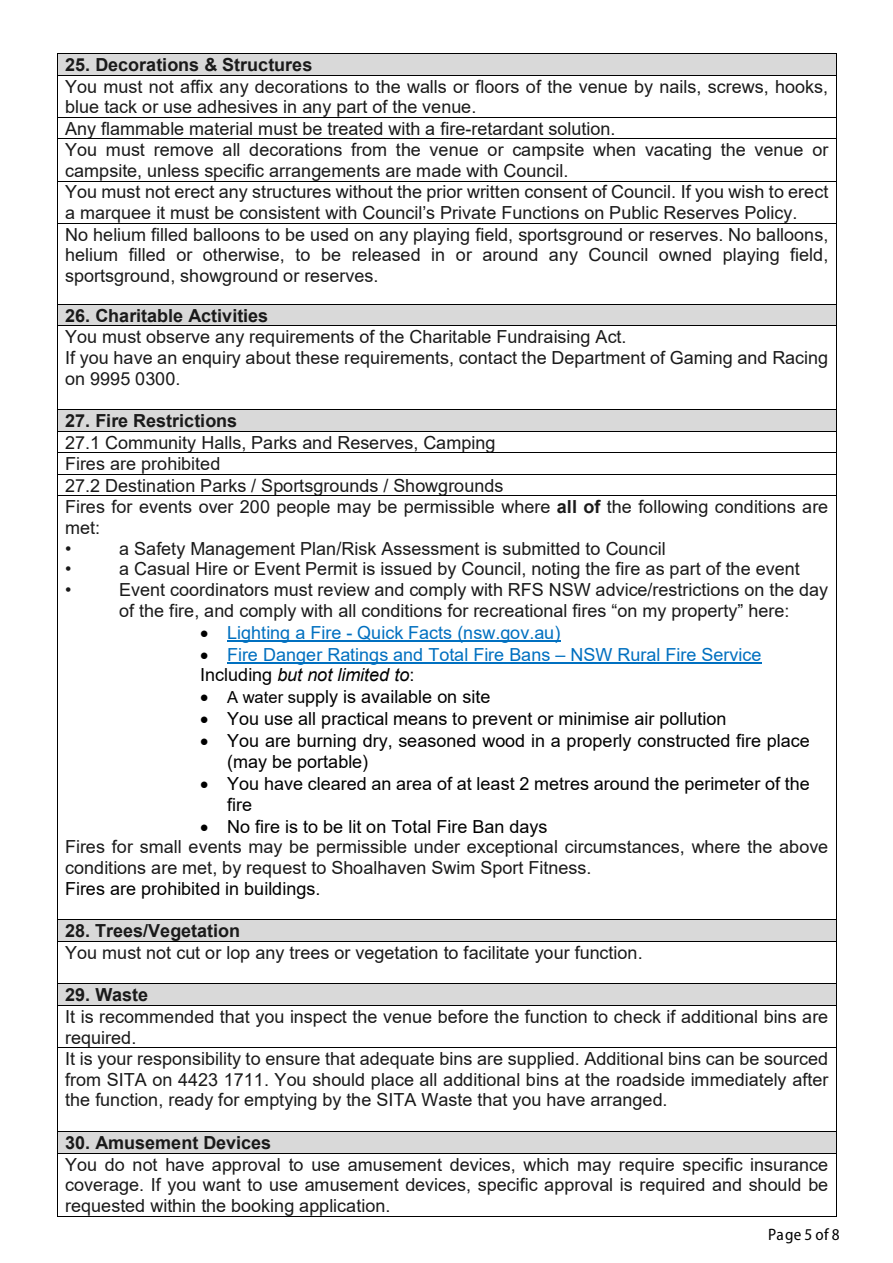
<style>
.page{position:relative;width:893px;height:1263px;background:#fff}
.page>*{position:absolute;margin:0;border:0;box-sizing:border-box;transform-origin:0 0}
.t1{font:18px/21.1px "Arial";color:#1a1a1a}
.t2{font:18px/20.7px "Arial";color:#000}
.t3{font:18px/20.7px "Arial";color:#0070c0}
.t4{font:semi-condensed 16.5px "Myriad Pro";letter-spacing:.02em;color:#000}
.s1{font-weight:700}
.s2{color:#000}
.s3{font-style:italic;color:#000}
.s4{font-size:16.5px}
</style>
<div class="page">
<div style="left:65px;top:54px;width:763px;height:21px;background:#d9d9d9"></div>
<hr style="left:58px;top:53px;width:778px;height:1px;background:#000">
<svg style="left:57px;top:53px;width:1px;height:23px"></svg>
<hr style="left:58px;top:75px;width:778px;height:1px;background:#000">
<svg style="left:836px;top:53px;width:1px;height:23px"></svg>
<hr style="left:57px;top:76px;width:1px;height:41px;background:#000">
<hr style="left:836px;top:76px;width:1px;height:41px;background:#000">
<hr style="left:58px;top:117px;width:778px;height:1px;background:#000">
<svg style="left:57px;top:117px;width:1px;height:22px"></svg>
<hr style="left:58px;top:138px;width:778px;height:1px;background:#000">
<svg style="left:836px;top:117px;width:1px;height:22px"></svg>
<hr style="left:57px;top:139px;width:1px;height:42px;background:#000">
<hr style="left:836px;top:139px;width:1px;height:42px;background:#000">
<hr style="left:58px;top:181px;width:778px;height:1px;background:#000">
<hr style="left:57px;top:182px;width:1px;height:41px;background:#000">
<hr style="left:836px;top:182px;width:1px;height:41px;background:#000">
<hr style="left:58px;top:223px;width:778px;height:1px;background:#000">
<hr style="left:57px;top:224px;width:1px;height:80px;background:#000">
<hr style="left:836px;top:224px;width:1px;height:80px;background:#000">
<div style="left:65px;top:304px;width:763px;height:22px;background:#d9d9d9"></div>
<hr style="left:58px;top:304px;width:778px;height:1px;background:#000">
<svg style="left:57px;top:304px;width:1px;height:22px"></svg>
<hr style="left:58px;top:326px;width:778px;height:1px;background:#000">
<svg style="left:836px;top:304px;width:1px;height:22px"></svg>
<hr style="left:57px;top:326px;width:1px;height:83px;background:#000">
<hr style="left:836px;top:326px;width:1px;height:83px;background:#000">
<div style="left:65px;top:410px;width:763px;height:21px;background:#d9d9d9"></div>
<hr style="left:58px;top:409px;width:778px;height:1px;background:#000">
<hr style="left:58px;top:431px;width:778px;height:1px;background:#000">
<hr style="left:58px;top:452px;width:778px;height:1px;background:#000">
<hr style="left:58px;top:474px;width:778px;height:1px;background:#000">
<hr style="left:227px;top:641px;width:333px;height:1px;background:#0070c0">
<hr style="left:227px;top:662px;width:534px;height:2px;background:#0070c0">
<svg style="left:57px;top:409px;width:1px;height:87px"></svg>
<hr style="left:58px;top:495px;width:778px;height:1px;background:#000">
<svg style="left:836px;top:409px;width:1px;height:87px"></svg>
<hr style="left:57px;top:496px;width:1px;height:423px;background:#000">
<hr style="left:836px;top:496px;width:1px;height:423px;background:#000">
<div style="left:65px;top:920px;width:763px;height:21px;background:#d9d9d9"></div>
<hr style="left:58px;top:919px;width:778px;height:1px;background:#000">
<svg style="left:57px;top:919px;width:1px;height:23px"></svg>
<hr style="left:58px;top:941px;width:778px;height:1px;background:#000">
<svg style="left:836px;top:919px;width:1px;height:23px"></svg>
<hr style="left:57px;top:942px;width:1px;height:41px;background:#000">
<hr style="left:836px;top:942px;width:1px;height:41px;background:#000">
<div style="left:65px;top:984px;width:763px;height:21px;background:#d9d9d9"></div>
<hr style="left:58px;top:983px;width:778px;height:1px;background:#000">
<svg style="left:57px;top:983px;width:1px;height:23px"></svg>
<hr style="left:58px;top:1005px;width:778px;height:1px;background:#000">
<svg style="left:836px;top:983px;width:1px;height:23px"></svg>
<hr style="left:57px;top:1006px;width:1px;height:41px;background:#000">
<hr style="left:836px;top:1006px;width:1px;height:41px;background:#000">
<hr style="left:58px;top:1047px;width:778px;height:1px;background:#000">
<hr style="left:57px;top:1048px;width:1px;height:83px;background:#000">
<hr style="left:836px;top:1048px;width:1px;height:83px;background:#000">
<div style="left:65px;top:1132px;width:763px;height:21px;background:#d9d9d9"></div>
<hr style="left:58px;top:1131px;width:778px;height:1px;background:#000">
<svg style="left:57px;top:1131px;width:1px;height:23px"></svg>
<hr style="left:58px;top:1153px;width:778px;height:1px;background:#000">
<svg style="left:836px;top:1131px;width:1px;height:23px"></svg>
<hr style="left:57px;top:1154px;width:1px;height:62px;background:#000">
<hr style="left:58px;top:1216px;width:778px;height:1px;background:#000">
<hr style="left:836px;top:1154px;width:1px;height:62px;background:#000">
<p class="t1" style="left:65px;top:54px;width:765px"><span class="s1">25. Decorations &amp; Structures<br></span>You must not affix any decorations to the walls or floors of the venue by nails, screws, hooks, blue tack or use adhesives in any part of the venue.<br>Any flammable material must be treated with a fire-retardant solution.<br>You must remove all decorations from the venue or campsite when vacating the venue or campsite, unless specific arrangements are made with Council.<br>You must not erect any structures without the prior written consent of Council. If you wish to erect a marquee it must be consistent with Council’s Private Functions on Public Reserves Policy.<br>No helium filled balloons to be used on any playing field, sportsground or reserves. No balloons, helium filled or otherwise, to be released in or around any Council owned playing field, sportsground, showground or reserves.</p>
<p class="t1" style="left:65px;top:305px;width:765px"><span class="s1">26. Charitable Activities<br></span>You must observe any requirements of the Charitable Fundraising Act.<br>If you have an enquiry about these requirements, contact the Department of Gaming and Racing on 9995 0300.</p>
<p class="t1" style="left:65px;top:410px;width:765px"><span class="s1">27. Fire Restrictions<br></span>27.1 Community Halls, Parks and Reserves, Camping<br>Fires are prohibited<br>27.2 Destination Parks / Sportsgrounds / Showgrounds<br>Fires for events over 200 people may be permissible where <span class="s1">all of</span> the following conditions are met:<br>•</p>
<p class="t1" style="left:119px;top:537px;width:548px">a Safety Management Plan/Risk Assessment is submitted to Council</p>
<p class="t1" style="left:65px;top:558px;width:8px">•</p>
<p class="t1" style="left:119px;top:558px;width:682px">a Casual Hire or Event Permit is issued by Council, noting the fire as part of the event</p>
<p class="t1" style="left:65px;top:579px;width:8px">•</p>
<p class="t1" style="left:119px;top:579px;width:711px;line-height:20.7px">Event coordinators must review and comply with RFS NSW advice/restrictions on the day of the fire, and comply with all conditions for recreational fires “on my property” here:</p>
<p class="t3" style="left:200px;top:622px;width:362px"><span class="s2">•</span> Lighting a Fire - Quick Facts (nsw.gov.au)</p>
<p class="t3" style="left:200px;top:644px;width:563px"><span class="s2">•</span> Fire Danger Ratings and Total Fire Bans – NSW Rural Fire Service<br><span class="s2">Including</span> <span class="s3">but not limited to</span><span class="s2">:</span></p>
<p class="t2" style="left:200px;top:687px;width:292px">• <span class="s4">A water su</span>pply is available on site</p>
<p class="t2" style="left:200px;top:709px;width:528px">• You use all practical means to prevent or minimise air pollution</p>
<p class="t2" style="left:227px;top:730px;width:584px;text-indent:-27px">• You are burning dry, seasoned wood in a properly constructed fire place (may be portable)</p>
<p class="t2" style="left:227px;top:773px;width:584px;text-indent:-27px">• You have cleared an area of at least 2 metres around the perimeter of the fire</p>
<p class="t1" style="left:65px;top:816px;width:765px;line-height:20.7px;text-indent:135px"><span class="s2">• No fire is to be lit on Total Fire Ban days<br></span>Fires for small events may be permissible under exceptional circumstances, where the above conditions are met, by request to Shoalhaven Swim Sport Fitness.<br><span class="s2">Fires are prohibited in buildings.</span></p>
<p class="t1" style="left:65px;top:920px;width:579px;line-height:21.6px"><span class="s1">28. Trees/Vegetation<br></span>You must not cut or lop any trees or vegetation to facilitate your function.</p>
<p class="t1" style="left:65px;top:984px;width:765px"><span class="s1">29. Waste<br></span>It is recommended that you inspect the venue before the function to check if additional bins are required.<br>It is your responsibility to ensure that adequate bins are supplied. Additional bins can be sourced from SITA on 4423 1711. You should place all additional bins at the roadside immediately after the function, ready for emptying by the SITA Waste that you have arranged.</p>
<p class="t1" style="left:65px;top:1132px;width:765px"><span class="s1">30. Amusement Devices<br></span>You do not have approval to use amusement devices, which may require specific insurance coverage. If you want to use amusement devices, specific approval is required and should be requested within the booking application.</p>
<p class="t4" style="left:768px;top:1224px;width:73px">Page 5 of 8</p>
</div>
